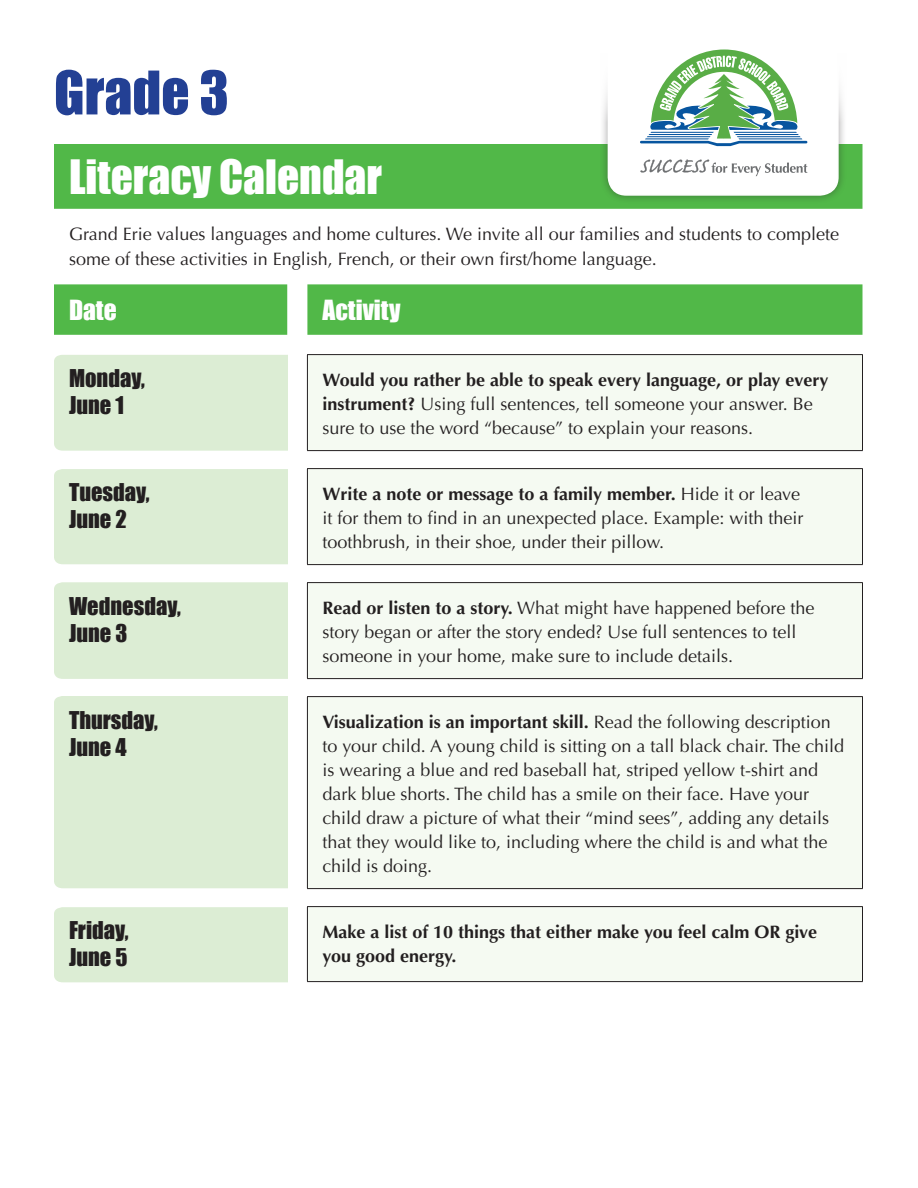
<style>
.page{position:relative;width:918px;height:1188px;background:#fff}
.page>*{position:absolute;margin:0;border:0;box-sizing:border-box;transform-origin:0 0}
.t1{font:55.5px "Impact";color:#234094}
.t2{font:43.5px "Impact";color:#fff}
.t3{font:25.5px "Impact";color:#fff}
.t4{font:22.5px/27px "Impact";color:#231f20}
.t5{font:18px/24px "Optima";color:#231f20}
.t6{font:700 18px/24px "Optima";color:#231f20}
.s1{font-weight:700}
</style>
<div class="page">
<div style="left:54px;top:355px;width:234px;height:96px;background:#dcedd4"></div>
<div style="left:54px;top:469px;width:234px;height:95px;background:#dcedd4"></div>
<div style="left:54px;top:582px;width:234px;height:97px;background:#dcedd4"></div>
<div style="left:54px;top:907px;width:234px;height:75px;background:#dcedd4"></div>
<div style="left:54px;top:696px;width:234px;height:192px;background:#dcedd4"></div>
<svg style="left:54px;top:144px;width:808px;height:191px;fill:#51b848"></svg>
<svg style="left:307px;top:355px;width:555px;height:626px;fill:#f5faf2"></svg>
<hr style="left:307px;top:355px;width:1px;height:95px;background:#231f20">
<hr style="left:307px;top:582px;width:556px;height:1px;background:#231f20">
<hr style="left:307px;top:583px;width:1px;height:95px;background:#231f20">
<hr style="left:862px;top:583px;width:1px;height:95px;background:#231f20">
<hr style="left:307px;top:678px;width:556px;height:1px;background:#231f20">
<hr style="left:307px;top:696px;width:556px;height:1px;background:#231f20">
<hr style="left:307px;top:697px;width:1px;height:191px;background:#231f20">
<hr style="left:862px;top:697px;width:1px;height:191px;background:#231f20">
<hr style="left:307px;top:888px;width:556px;height:1px;background:#231f20">
<hr style="left:307px;top:906px;width:556px;height:1px;background:#231f20">
<hr style="left:307px;top:907px;width:1px;height:74px;background:#231f20">
<hr style="left:862px;top:907px;width:1px;height:74px;background:#231f20">
<hr style="left:307px;top:981px;width:556px;height:1px;background:#231f20">
<hr style="left:307px;top:354px;width:556px;height:1px;background:#231f20">
<hr style="left:862px;top:355px;width:1px;height:95px;background:#231f20">
<hr style="left:307px;top:450px;width:556px;height:1px;background:#231f20">
<hr style="left:307px;top:469px;width:1px;height:95px;background:#231f20">
<hr style="left:862px;top:469px;width:1px;height:95px;background:#231f20">
<hr style="left:307px;top:564px;width:556px;height:1px;background:#231f20">
<hr style="left:307px;top:468px;width:556px;height:1px;background:#231f20">
<div style="left:599px;top:0;width:248px;height:204px;background:#231f20;opacity:.4"></div>
<svg style="left:608px;top:122px;width:231px;height:74px"></svg>
<div style="left:586px;top:0;width:272px;height:122px;background:#fff"></div>
<svg style="left:640px;top:50px;width:167px;height:96px"></svg>
<svg style="left:640px;top:159px;width:167px;height:17px"></svg>
<h1 class="t1" style="left:54px;top:50px;width:176px">Grade 3</h1>
<h2 class="t2" style="left:69px;top:143px;width:315px">Literacy Calendar</h2>
<p class="t5" style="left:69px;top:222px;width:772px;line-height:24.6px">Grand Erie values languages and home cultures. We invite all our families and students to complete some of these activities in English, French, or their own first/home language.</p>
<h3 class="t3" style="left:69px;top:290px;width:49px">Date</h3>
<h3 class="t3" style="left:322px;top:290px;width:80px">Activity</h3>
<p class="t4" style="left:69px;top:364px;width:77px">Monday,<br>June 1</p>
<p class="t5" style="left:322px;top:368px;width:507px"><span class="s1">Would you rather be able to speak every language, or play every instrument?</span> Using full sentences, tell someone your answer. Be sure to use the word “because” to explain your reasons.</p>
<p class="t4" style="left:69px;top:478px;width:82px">Tuesday,<br>June 2</p>
<p class="t5" style="left:322px;top:482px;width:483px"><span class="s1">Write a note or message to a family member.</span> Hide it or leave it for them to find in an unexpected place. Example: with their toothbrush, in their shoe, under their pillow.</p>
<p class="t4" style="left:69px;top:592px;width:113px">Wednesday,<br>June 3</p>
<p class="t5" style="left:322px;top:596px;width:494px"><span class="s1">Read or listen to a story.</span> What might have happened before the story began or after the story ended? Use full sentences to tell someone in your home, make sure to include details.</p>
<p class="t4" style="left:69px;top:706px;width:91px">Thursday,<br>June 4</p>
<p class="t5" style="left:322px;top:710px;width:523px"><span class="s1">Visualization is an important skill.</span> Read the following description to your child. A young child is sitting on a tall black chair. The child is wearing a blue and red baseball hat, striped yellow t-shirt and dark blue shorts. The child has a smile on their face. Have your child draw a picture of what their “mind sees”, adding any details that they would like to, including where the child is and what the child is doing.</p>
<p class="t4" style="left:69px;top:916px;width:61px">Friday,<br>June 5</p>
<p class="t6" style="left:322px;top:920px;width:496px">Make a list of 10 things that either make you feel calm OR give you good energy.</p>
</div>
